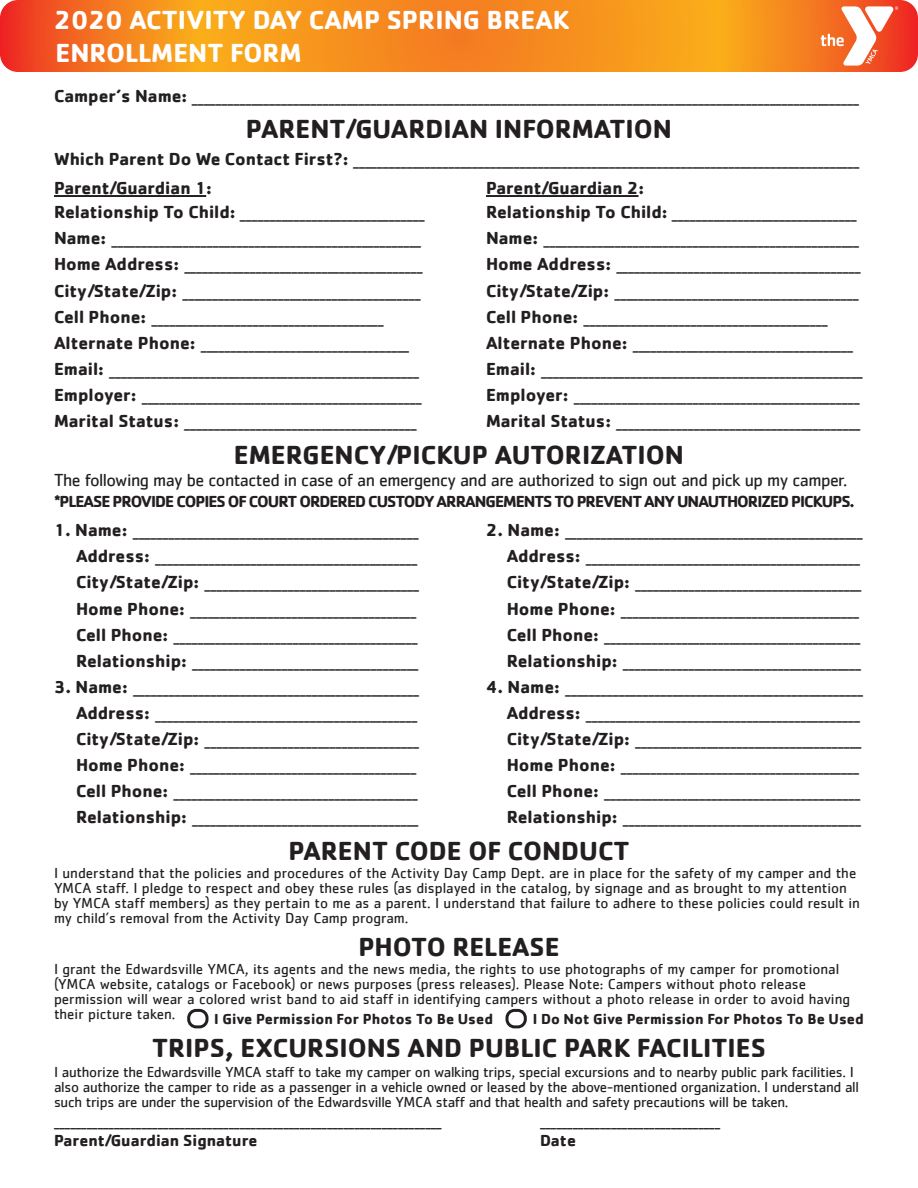
<style>
.page{position:relative;width:918px;height:1188px;background:#fff}
.page>*{position:absolute;margin:0;border:0;box-sizing:border-box;transform-origin:0 0}
.Heading_1{font:700 27px "Cachet";color:#231f20}
.t1{font:700 27px "Cachet";color:#fff}
.t2{font:18px "Cachet";letter-spacing:-.03em;color:#231f20}
.t3{font:700 18px "Cachet";color:#231f20}
.t4{font:16.5px "Cachet";color:#231f20}
.t5{font:700 16.5px "Cachet";letter-spacing:-.06em;color:#231f20}
.t6{font:700 16.5px "Cachet";color:#231f20}
.Body_Text{font:15px/15px "Cachet";color:#231f20}
.Body_Text-2{font:15px/15px "Cachet";letter-spacing:-.02em;color:#231f20}
.t7{font:700 15px "Cachet";color:#231f20}
.s1{font-weight:700}
</style>
<div class="page">
<hr style="left:54px;top:195px;width:152px;height:2px;background:#231f20">
<hr style="left:486px;top:195px;width:153px;height:2px;background:#231f20">
<svg style="left:0;top:0;width:918px;height:72px;background:#f5881f"></svg>
<div style="left:187px;top:1009px;width:22px;height:19px;border:3px solid #231f20;border-radius:7px"></div>
<div style="left:506px;top:1009px;width:21px;height:19px;border:3px solid #231f20;border-radius:7px"></div>
<svg style="left:821px;top:6px;width:77px;height:60px"></svg>
<p class="t1" style="left:54px;top:3px;width:517px">2020 ACTIVITY DAY CAMP SPRING BREAK</p>
<p class="t1" style="left:56px;top:35px;width:248px">ENROLLMENT FORM</p>
<p class="t2" style="left:54px;top:85px;width:807px"><span class="s1">Camper’s Name:</span> ________________________________________________________________________________________________________________</p>
<p class="Heading_1" style="left:246px;top:112px;width:428px">PARENT/GUARDIAN INFORMATION</p>
<p class="t2" style="left:54px;top:148px;width:807px"><span class="s1">Which Parent Do We Contact First?:</span> _____________________________________________________________________________________</p>
<p class="t3" style="left:54px;top:176px;width:159px">Parent/Guardian 1:</p>
<p class="t3" style="left:486px;top:176px;width:160px">Parent/Guardian 2:</p>
<p class="t2" style="left:54px;top:202px;width:372px"><span class="s1">Relationship To Child:</span> _______________________________</p>
<p class="t2" style="left:486px;top:202px;width:372px"><span class="s1">Relationship To Child:</span> _______________________________</p>
<p class="t2" style="left:54px;top:228px;width:369px"><span class="s1">Name:</span> ____________________________________________________</p>
<p class="t2" style="left:486px;top:228px;width:375px"><span class="s1">Name:</span> _____________________________________________________</p>
<p class="t2" style="left:54px;top:254px;width:370px"><span class="s1">Home Address:</span> ________________________________________</p>
<p class="t2" style="left:486px;top:254px;width:376px"><span class="s1">Home Address:</span> _________________________________________</p>
<p class="t2" style="left:54px;top:280px;width:368px"><span class="s1">City/State/Zip:</span> ________________________________________</p>
<p class="t2" style="left:486px;top:280px;width:374px"><span class="s1">City/State/Zip:</span> _________________________________________</p>
<p class="t2" style="left:54px;top:306px;width:331px"><span class="s1">Cell Phone:</span> _______________________________________</p>
<p class="t2" style="left:486px;top:306px;width:343px"><span class="s1">Cell Phone:</span> _________________________________________</p>
<p class="t2" style="left:54px;top:332px;width:357px"><span class="s1">Alternate Phone:</span> ___________________________________</p>
<p class="t2" style="left:486px;top:332px;width:369px"><span class="s1">Alternate Phone:</span> _____________________________________</p>
<p class="t2" style="left:54px;top:358px;width:367px"><span class="s1">Email:</span> ____________________________________________________</p>
<p class="t2" style="left:486px;top:358px;width:378px"><span class="s1">Email:</span> ______________________________________________________</p>
<p class="t2" style="left:54px;top:384px;width:369px"><span class="s1">Employer:</span> _______________________________________________</p>
<p class="t2" style="left:486px;top:384px;width:375px"><span class="s1">Employer:</span> ________________________________________________</p>
<p class="t2" style="left:54px;top:411px;width:364px"><span class="s1">Marital Status:</span> _______________________________________</p>
<p class="t2" style="left:486px;top:411px;width:376px"><span class="s1">Marital Status:</span> _________________________________________</p>
<p class="Heading_1" style="left:234px;top:437px;width:452px">EMERGENCY/PICKUP AUTORIZATION</p>
<p class="t2" style="left:54px;top:469px;width:795px">The following may be contacted in case of an emergency and are authorized to sign out and pick up my camper.</p>
<p class="t5" style="left:54px;top:491px;width:802px">*PLEASE PROVIDE COPIES OF COURT ORDERED CUSTODY ARRANGEMENTS TO PREVENT ANY UNAUTHORIZED PICKUPS.</p>
<p class="t2" style="left:54px;top:520px;width:366px"><span class="s1">1. Name:</span> ________________________________________________</p>
<p class="t2" style="left:486px;top:520px;width:378px"><span class="s1">2. Name:</span> __________________________________________________</p>
<p class="t2" style="left:76px;top:546px;width:343px"><span class="s1">Address:</span> ____________________________________________</p>
<p class="t2" style="left:507px;top:546px;width:355px"><span class="s1">Address:</span> ______________________________________________</p>
<p class="t2" style="left:76px;top:572px;width:344px"><span class="s1">City/State/Zip:</span> ____________________________________</p>
<p class="t2" style="left:507px;top:572px;width:356px"><span class="s1">City/State/Zip:</span> ______________________________________</p>
<p class="t2" style="left:76px;top:598px;width:342px"><span class="s1">Home Phone:</span> ______________________________________</p>
<p class="t2" style="left:507px;top:598px;width:354px"><span class="s1">Home Phone:</span> ________________________________________</p>
<p class="t2" style="left:76px;top:624px;width:343px"><span class="s1">Cell Phone:</span> _________________________________________</p>
<p class="t2" style="left:507px;top:624px;width:355px"><span class="s1">Cell Phone:</span> ___________________________________________</p>
<p class="t2" style="left:76px;top:650px;width:344px"><span class="s1">Relationship:</span> ______________________________________</p>
<p class="t2" style="left:507px;top:650px;width:356px"><span class="s1">Relationship:</span> ________________________________________</p>
<p class="t2" style="left:54px;top:676px;width:367px"><span class="s1">3. Name:</span> ________________________________________________</p>
<p class="t2" style="left:486px;top:676px;width:378px"><span class="s1">4. Name:</span> __________________________________________________</p>
<p class="t2" style="left:76px;top:702px;width:343px"><span class="s1">Address:</span> ____________________________________________</p>
<p class="t2" style="left:507px;top:702px;width:355px"><span class="s1">Address:</span> ______________________________________________</p>
<p class="t2" style="left:76px;top:729px;width:344px"><span class="s1">City/State/Zip:</span> ____________________________________</p>
<p class="t2" style="left:507px;top:729px;width:356px"><span class="s1">City/State/Zip:</span> ______________________________________</p>
<p class="t2" style="left:76px;top:755px;width:342px"><span class="s1">Home Phone:</span> ______________________________________</p>
<p class="t2" style="left:507px;top:755px;width:354px"><span class="s1">Home Phone:</span> ________________________________________</p>
<p class="t2" style="left:76px;top:781px;width:343px"><span class="s1">Cell Phone:</span> _________________________________________</p>
<p class="t2" style="left:507px;top:781px;width:355px"><span class="s1">Cell Phone:</span> ___________________________________________</p>
<p class="t2" style="left:76px;top:807px;width:344px"><span class="s1">Relationship:</span> ______________________________________</p>
<p class="t2" style="left:507px;top:807px;width:356px"><span class="s1">Relationship:</span> ________________________________________</p>
<p class="Heading_1" style="left:288px;top:834px;width:343px">PARENT CODE OF CONDUCT</p>
<p class="Body_Text" style="left:54px;top:865px;width:808px">I understand that the policies and procedures of the Activity Day Camp Dept. are in place for the safety of my camper and the YMCA staff. I pledge to respect and obey these rules (as displayed in the catalog, by signage and as brought to my attention by YMCA staff members) as they pertain to me as a parent. I understand that failure to adhere to these policies could result in my child’s removal from the Activity Day Camp program.</p>
<p class="Heading_1" style="left:358px;top:929px;width:203px">PHOTO RELEASE</p>
<p class="Body_Text" style="left:54px;top:961px;width:798px">I grant the Edwardsville YMCA, its agents and the news media, the rights to use photographs of my camper for promotional (YMCA website, catalogs or Facebook) or news purposes (press releases). Please Note: Campers without photo release permission will wear a colored wrist band to aid staff in identifying campers without a photo release in order to avoid having their picture taken.</p>
<p class="Heading_1" style="left:152px;top:1031px;width:615px">TRIPS, EXCURSIONS AND PUBLIC PARK FACILITIES</p>
<p class="Body_Text-2" style="left:54px;top:1064px;width:807px">I authorize the Edwardsville YMCA staff to take my camper on walking trips, special excursions and to nearby public park facilities. I also authorize the camper to ride as a passenger in a vehicle owned or leased by the above-mentioned organization. I understand all such trips are under the supervision of the Edwardsville YMCA staff and that health and safety precautions will be taken.</p>
<p class="t4" style="left:54px;top:1111px;width:389px">_______________________________________________________________________</p>
<p class="t4" style="left:540px;top:1111px;width:182px">_________________________________</p>
<p class="t6" style="left:54px;top:1130px;width:205px">Parent/Guardian Signature</p>
<p class="t5" style="left:540px;top:1130px;width:38px">Date</p>
<p class="t7" style="left:214px;top:1009px;width:280px">I Give Permission For Photos To Be Used</p>
<p class="t7" style="left:533px;top:1009px;width:332px">I Do Not Give Permission For Photos To Be Used</p>
</div>
